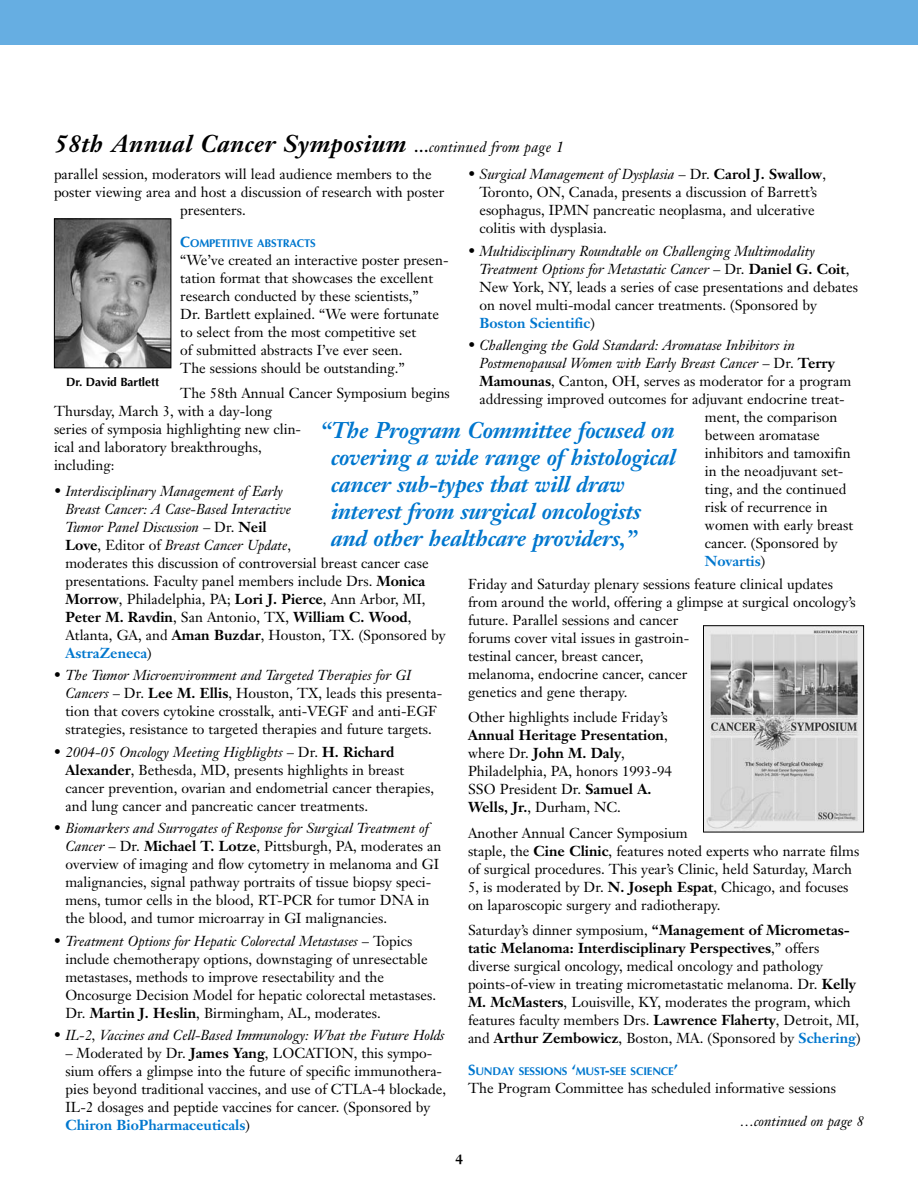
<style>
.page{position:relative;width:918px;height:1188px;background:#fff}
.page>*{position:absolute;margin:0;border:0;box-sizing:border-box;transform-origin:0 0}
.t1{font:italic 700 24px "Janson Text";letter-spacing:.015em;color:#000}
.t2{font:italic 700 22.5px/27px "Janson Text";letter-spacing:-.01em;color:#0077ce}
.t3{font:14.25px/18px "Janson Text";color:#000}
.t4{font:italic 14.25px "Janson Text";color:#000}
.t5{font:700 14.25px "Janson Text";color:#0077ce}
.t6{font:700 13.5px "Janson Text";color:#000}
.t7{font:700 12px "Optima";letter-spacing:-.01em;color:#000}
.t8{font:700 11.25px "Optima";letter-spacing:-.015em;color:#0077ce}
.s1{font-style:normal;font-size:15px}
.s2{font-weight:400;font-size:15px}
.s3{font-style:italic}
.s4{font-weight:700}
.s5{font-weight:700;color:#0077ce}
.s6{font-style:normal}
.s7{font-weight:700;font-style:normal}
.s8{font-weight:400;color:#000}
.s9{font-size:15px}
</style>
<div class="page">
<div style="left:0;top:0;width:918px;height:45px;background:#66aee2"></div>
<img style="left:56px;top:221px;width:113px;height:145px">
<div style="left:54px;top:219px;width:117px;height:149px;border:1px solid #000"></div>
<img style="left:705px;top:627px;width:157px;height:203px">
<div style="left:703px;top:625px;width:161px;height:207px;border:1px solid #000"></div>
<h1 class="t1" style="left:54px;top:135px;width:511px">58th Annual Cancer Symposium <span class="s1">…</span><span class="s2">continued from page 1</span></h1>
<p class="t3" style="left:479px;top:167px;width:348px;text-indent:-11px">• <span class="s3">Surgical Management of Dysplasia –</span> Dr. <span class="s4">Carol J. Swallow</span>, Toronto, ON, Canada, presents a discussion of Barrett’s esophagus, IPMN pancreatic neoplasma, and ulcerative colitis with dysplasia.</p>
<p class="t3" style="left:479px;top:243px;width:380px;text-indent:-11px">• <span class="s3">Multidisciplinary Roundtable on Challenging Multimodality Treatment Options for Metastatic Cancer –</span> Dr. <span class="s4">Daniel G. Coit</span>, New York, NY, leads a series of case presentations and debates on novel multi-modal cancer treatments. (Sponsored by <span class="s5">Boston Scientific</span>)</p>
<p class="t4" style="left:468px;top:340px;width:328px"><span class="s6">•</span> Challenging the Gold Standard: Aromatase Inhibitors in</p>
<p class="t4" style="left:479px;top:358px;width:357px">Postmenopausal Women with Early Breast Cancer – <span class="s6">Dr.</span> <span class="s7">Terry</span></p>
<p class="t3" style="left:479px;top:374px;width:373px"><span class="s4">Mamounas</span>, Canton, OH, serves as moderator for a program</p>
<p class="t3" style="left:479px;top:392px;width:367px">addressing improved outcomes for adjuvant endocrine treat-</p>
<p class="t3" style="left:705px;top:410px;width:134px">ment, the comparison</p>
<p class="t3" style="left:705px;top:428px;width:116px">between aromatase</p>
<p class="t3" style="left:705px;top:446px;width:147px">inhibitors and tamoxifin</p>
<p class="t3" style="left:705px;top:464px;width:140px">in the neoadjuvant set-</p>
<p class="t3" style="left:705px;top:482px;width:143px">ting, and the continued</p>
<p class="t3" style="left:705px;top:500px;width:124px">risk of recurrence in</p>
<p class="t3" style="left:705px;top:518px;width:150px">women with early breast</p>
<p class="t3" style="left:705px;top:536px;width:134px">cancer. (Sponsored by</p>
<p class="t5" style="left:705px;top:555px;width:62px">Novartis<span class="s8">)</span></p>
<p class="t3" style="left:468px;top:576px;width:389px">Friday and Saturday plenary sessions feature clinical updates from around the world, offering a glimpse at surgical oncology’s future. Parallel sessions and cancer<br>forums cover vital issues in gastroin-<br>testinal cancer, breast cancer,<br>melanoma, endocrine cancer, cancer<br>genetics and gene therapy.</p>
<p class="t3" style="left:468px;top:710px;width:205px">Other highlights include Friday’s<br><span class="s4">Annual Heritage Presentation</span>, where Dr. <span class="s4">John M. Daly</span>,<br>Philadelphia, PA, honors 1993-94<br>SSO President Dr. <span class="s4">Samuel A.<br>Wells, Jr.</span>, Durham, NC.</p>
<p class="t3" style="left:468px;top:825px;width:393px">Another Annual Cancer Symposium<br>staple, the <span class="s4">Cine Clinic</span>, features noted experts who narrate films of surgical procedures. This year’s Clinic, held Saturday, March 5, is moderated by Dr. <span class="s4">N. Joseph Espat</span>, Chicago, and focuses on laparoscopic surgery and radiotherapy.</p>
<p class="t3" style="left:468px;top:923px;width:394px">Saturday’s dinner symposium, <span class="s4">“Management of Micrometas&shy;tatic Melanoma: Interdisciplinary Perspectives</span>,” offers diverse surgical oncology, medical oncology and pathology points-of-view in treating micrometastatic melanoma. Dr. <span class="s4">Kelly M. McMasters</span>, Louisville, KY, moderates the program, which features faculty members Drs. <span class="s4">Lawrence Flaherty</span>, Detroit, MI, and <span class="s4">Arthur Zembowicz</span>, Boston, MA. (Sponsored by <span class="s5">Schering</span>)</p>
<p class="t8" style="left:468px;top:1066px;width:211px"><span class="s9">S</span>UNDAY SESSIONS <span class="s9">‘</span>MUST<span class="s9">-</span>SEE SCIENCE<span class="s9">’</span></p>
<p class="t3" style="left:468px;top:1080px;width:370px">The Program Committee has scheduled informative sessions</p>
<p class="t3" style="left:54px;top:167px;width:379px">parallel session, moderators will lead audience members to the</p>
<p class="t3" style="left:54px;top:185px;width:392px">poster viewing area and host a discussion of research with poster</p>
<p class="t3" style="left:180px;top:203px;width:67px">presenters.</p>
<p class="t8" style="left:180px;top:238px;width:137px"><span class="s9">C</span>OMPETITIVE ABSTRACTS</p>
<p class="t3" style="left:180px;top:252px;width:270px">“We’ve created an interactive poster presen&shy;tation format that showcases the excellent research conducted by these scientists,”<br>Dr. Bartlett explained. “We were fortunate to select from the most competitive set<br>of submitted abstracts I’ve ever seen.<br>The sessions should be outstanding.”</p>
<p class="t3" style="left:54px;top:386px;width:397px;text-indent:126px">The 58th Annual Cancer Symposium begins Thursday, March 3, with a day-long<br>series of symposia highlighting new clin-<br>ical and laboratory breakthroughs,<br>including:</p>
<p class="t3" style="left:65px;top:483px;width:382px;text-indent:-11px">• <span class="s3">Interdisciplinary Management of Early<br>Breast Cancer: A Case-Based Interactive<br>Tumor Panel Discussion –</span> Dr. <span class="s4">Neil<br>Love</span>, Editor of <span class="s3">Breast Cancer Update</span>,<br>moderates this discussion of controversial breast cancer case presentations. Faculty panel members include Drs. <span class="s4">Monica Morrow</span>, Philadelphia, PA; <span class="s4">Lori J. Pierce</span>, Ann Arbor, MI, <span class="s4">Peter M. Ravdin</span>, San Antonio, TX, <span class="s4">William C. Wood</span>, Atlanta, GA, and <span class="s4">Aman Buzdar</span>, Houston, TX. (Sponsored by <span class="s5">AstraZeneca</span>)</p>
<p class="t3" style="left:65px;top:668px;width:378px;text-indent:-11px">• <span class="s3">The Tumor Microenvironment and Targeted Therapies for GI Cancers –</span> Dr. <span class="s4">Lee M. Ellis</span>, Houston, TX, leads this presenta&shy;tion that covers cytokine crosstalk, anti-VEGF and anti-EGF strategies, resistance to targeted therapies and future targets.</p>
<p class="t3" style="left:65px;top:744px;width:370px;text-indent:-11px">• <span class="s3">2004-05 Oncology Meeting Highlights –</span> Dr. <span class="s4">H. Richard Alexander</span>, Bethesda, MD, presents highlights in breast cancer prevention, ovarian and endometrial cancer therapies, and lung cancer and pancreatic cancer treatments.</p>
<p class="t3" style="left:65px;top:821px;width:378px;text-indent:-11px">• <span class="s3">Biomarkers and Surrogates of Response for Surgical Treatment of Cancer –</span> Dr. <span class="s4">Michael T. Lotze</span>, Pittsburgh, PA, moderates an overview of imaging and flow cytometry in melanoma and GI malignancies, signal pathway portraits of tissue biopsy speci&shy;mens, tumor cells in the blood, RT-PCR for tumor DNA in the blood, and tumor microarray in GI malignancies.</p>
<p class="t3" style="left:65px;top:933px;width:372px;text-indent:-11px">• <span class="s3">Treatment Options for Hepatic Colorectal Metastases –</span> Topics include chemotherapy options, downstaging of unresectable metastases, methods to improve resectability and the Oncosurge Decision Model for hepatic colorectal metastases.<br>Dr. <span class="s4">Martin J. Heslin</span>, Birmingham, AL, moderates.</p>
<p class="t4" style="left:54px;top:1030px;width:392px"><span class="s6">•</span> IL-2, Vaccines and Cell-Based Immunology: What the Future Holds</p>
<p class="t3" style="left:65px;top:1046px;width:382px"><span class="s3">–</span> Moderated by Dr. <span class="s4">James Yang</span>, LOCATION, this sympo&shy;sium offers a glimpse into the future of specific immunothera&shy;pies beyond traditional vaccines, and use of CTLA-4 blockade, IL-2 dosages and peptide vaccines for cancer. (Sponsored by <span class="s5">Chiron BioPharmaceuticals</span>)</p>
<p class="t7" style="left:66px;top:377px;width:94px">Dr. David Bartlett</p>
<h2 class="t2" style="left:331px;top:419px;width:346px;text-indent:-11px">“The Program Committee focused on covering a wide range of histological cancer sub-types that will draw interest from surgical oncologists and other healthcare providers,”</h2>
<p class="t4" style="left:740px;top:1115px;width:126px">…continued on page 8</p>
<p class="t6" style="left:456px;top:1153px;width:9px">4</p>
</div>
